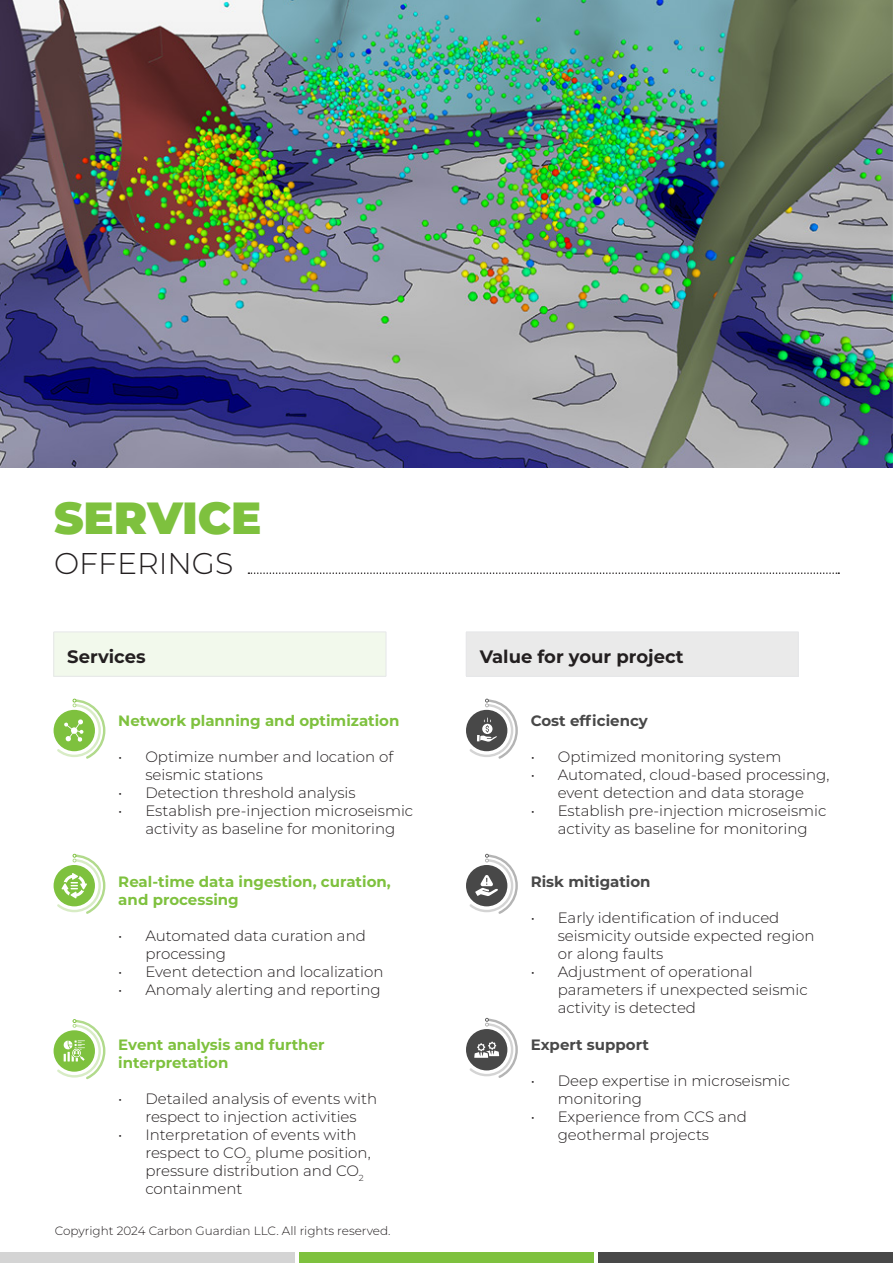
<style>
.page{position:relative;width:893px;height:1263px;background:#fff}
.page>*{position:absolute;margin:0;border:0;box-sizing:border-box;transform-origin:0 0}
.t1{font:900 45px "Montserrat";color:#7ec13e}
.t2{font:300 30px "Montserrat";color:#231f20}
.t3{font:700 18px "Montserrat";color:#231f20}
.t4{font:300 15px/18px "Montserrat";color:#231f20}
.t5{font:700 15px/18px "Montserrat";color:#7ec13e}
.t6{font:700 15px "Montserrat";color:#484848}
.t7{font:300 12px "Montserrat";color:#231f20}
</style>
<div class="page">
<div style="left:0;top:1253px;width:295px;height:10px;background:#d4d4d4"></div>
<div style="left:299px;top:1253px;width:295px;height:10px;background:#7ec13e"></div>
<div style="left:598px;top:1253px;width:295px;height:10px;background:#484848"></div>
<img style="left:0;top:0;width:893px;height:467px">
<div style="left:54px;top:632px;width:332px;height:44px;background:#f2f9ec"></div>
<hr style="left:54px;top:632px;width:332px;height:1px;background:#e6e7e9">
<hr style="left:54px;top:632px;width:1px;height:44px;background:#e6e7e9">
<hr style="left:386px;top:632px;width:1px;height:44px;background:#e6e7e9">
<hr style="left:54px;top:676px;width:332px;height:1px;background:#e6e7e9">
<div style="left:466px;top:632px;width:332px;height:44px;background:#eaeaea"></div>
<hr style="left:466px;top:632px;width:333px;height:1px;background:#e6e7e9">
<hr style="left:466px;top:632px;width:1px;height:44px;background:#e6e7e9">
<hr style="left:798px;top:632px;width:1px;height:44px;background:#e6e7e9">
<hr style="left:466px;top:676px;width:333px;height:1px;background:#e6e7e9">
<svg style="left:248px;top:572px;width:591px;height:2px"></svg>
<div style="left:54px;top:710px;width:41px;height:41px;background:#7ec13e;border-radius:50%"></div>
<svg style="left:57px;top:699px;width:48px;height:60px"></svg>
<div style="left:54px;top:865px;width:41px;height:41px;background:#7ec13e;border-radius:50%"></div>
<svg style="left:57px;top:854px;width:48px;height:60px"></svg>
<div style="left:54px;top:1030px;width:41px;height:42px;background:#7ec13e;border-radius:50%"></div>
<svg style="left:57px;top:1019px;width:48px;height:60px"></svg>
<div style="left:466px;top:710px;width:41px;height:41px;background:#484848;border-radius:50%"></div>
<svg style="left:469px;top:699px;width:49px;height:60px"></svg>
<div style="left:466px;top:865px;width:41px;height:41px;background:#484848;border-radius:50%"></div>
<svg style="left:469px;top:854px;width:49px;height:60px"></svg>
<div style="left:466px;top:1029px;width:41px;height:41px;background:#484848;border-radius:50%"></div>
<svg style="left:469px;top:1018px;width:49px;height:60px"></svg>
<p class="t1" style="left:54px;top:488px;width:209px">SERVICE</p>
<p class="t2" style="left:54px;top:543px;width:181px">OFFERINGS</p>
<p class="t3" style="left:67px;top:643px;width:80px">Services</p>
<p class="t3" style="left:480px;top:643px;width:206px">Value for your project</p>
<p class="t5" style="left:118px;top:711px;width:283px">Network planning and optimization</p>
<p class="t4" style="left:145px;top:747px;width:250px;text-indent:-27px">• Optimize number and location of seismic stations</p>
<p class="t4" style="left:118px;top:783px;width:239px">• Detection threshold analysis</p>
<p class="t4" style="left:145px;top:801px;width:269px;text-indent:-27px">• Establish pre-injection microseismic activity as baseline for monitoring</p>
<p class="t5" style="left:118px;top:872px;width:274px">Real-time data ingestion, curation, and processing</p>
<p class="t4" style="left:145px;top:927px;width:222px;text-indent:-27px">• Automated data curation and processing</p>
<p class="t4" style="left:118px;top:963px;width:267px">• Event detection and localization</p>
<p class="t4" style="left:118px;top:981px;width:264px">• Anomaly alerting and reporting</p>
<p class="t5" style="left:118px;top:1035px;width:208px">Event analysis and further interpretation</p>
<p class="t4" style="left:118px;top:1090px;width:260px;text-align:center">• Detailed analysis of events with respect to injection activities</p>
<p class="t4" style="left:145px;top:1126px;width:227px;text-indent:-27px">• Interpretation of events with respect to CO<sub>2</sub> plume position, pressure distribution and CO<sub>2 </sub>containment</p>
<p class="t7" style="left:55px;top:1223px;width:337px">Copyright 2024 Carbon Guardian LLC. All rights reserved.</p>
<p class="t6" style="left:531px;top:710px;width:119px">Cost efficiency</p>
<p class="t4" style="left:531px;top:747px;width:252px">• Optimized monitoring system</p>
<p class="t4" style="left:531px;top:765px;width:300px;text-align:center">• Automated, cloud-based processing, event detection and data storage</p>
<p class="t4" style="left:531px;top:801px;width:297px;text-align:center">• Establish pre-injection microseismic activity as baseline for monitoring</p>
<p class="t6" style="left:531px;top:871px;width:121px">Risk mitigation</p>
<p class="t4" style="left:558px;top:909px;width:258px;text-indent:-27px">• Early identification of induced seismicity outside expected region or along faults</p>
<p class="t4" style="left:558px;top:963px;width:252px;text-indent:-27px">• Adjustment of operational parameters if unexpected seismic activity is detected</p>
<p class="t6" style="left:531px;top:1034px;width:120px">Expert support</p>
<p class="t4" style="left:558px;top:1072px;width:234px;text-indent:-27px">• Deep expertise in microseismic monitoring</p>
<p class="t4" style="left:558px;top:1108px;width:191px;text-indent:-27px">• Experience from CCS and geothermal projects</p>
</div>
